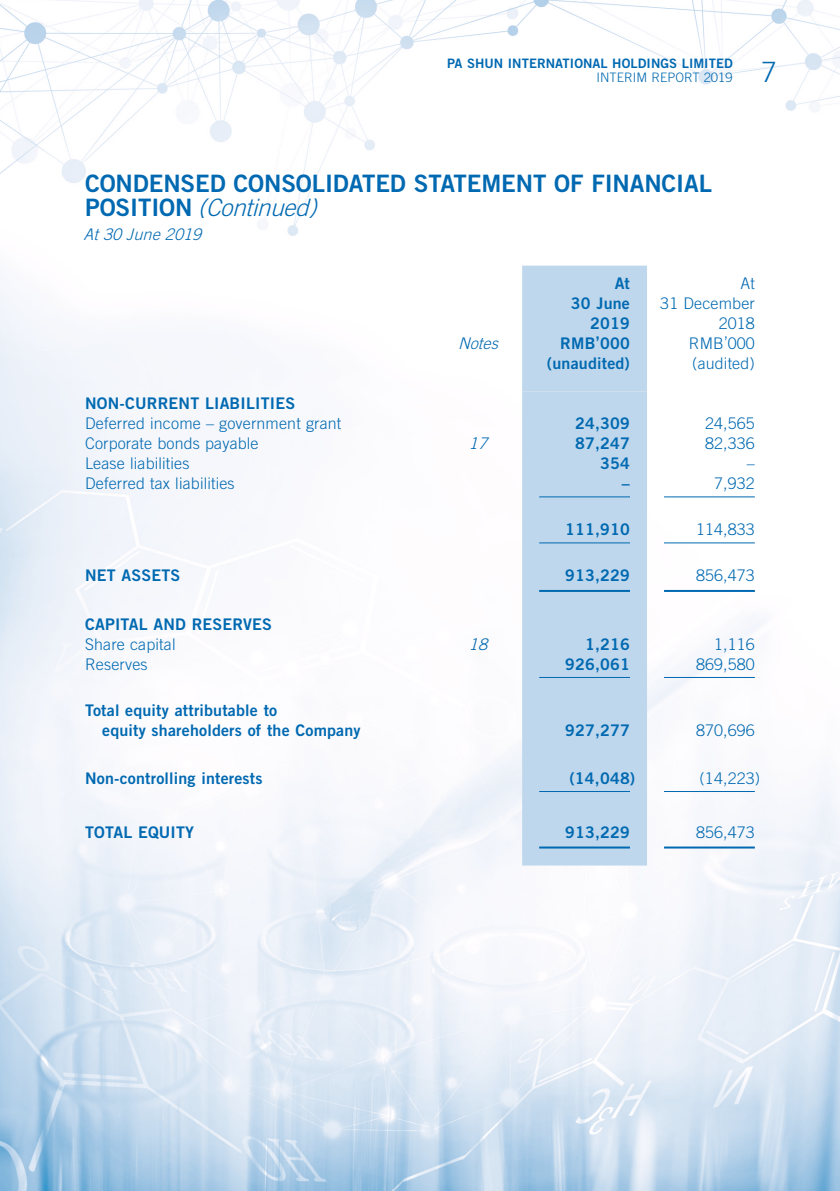
<style>
.page{position:relative;width:840px;height:1191px;background:#fff}
.page>*{position:absolute;margin:0;border:0;box-sizing:border-box;transform-origin:0 0}
.t1{font:300 28px "Trade Gothic LT Std";color:#0069b1}
.Heading_1{font:24px/24px "Trade Gothic LT Std Bd 2";letter-spacing:-.005em;color:#0069b1}
.Body_Text{font:16px/20px "Trade Gothic LT Std Bd 2";letter-spacing:.01em;color:#0069b1}
.Body_Text-2{font:300 16px "Trade Gothic LT Std";letter-spacing:.01em;color:#0069b1}
.Body_Text-3{font:italic 300 16px "Trade Gothic LT Std";color:#0069b1}
.t2{font:13px "Trade Gothic LT Std Bd 2";letter-spacing:.005em;color:#0069b1}
.t3{font:300 13px "Trade Gothic LT Std";letter-spacing:.005em;color:#0069b1}
.s1{font-family:"Trade Gothic LT Std";font-weight:300;font-style:italic}
</style>
<div class="page">
<img style="left:0;top:0;width:839px;height:1191px">
<div style="left:522px;top:391px;width:124px;height:474px;background:#bfd7ec"></div>
<hr style="left:539px;top:496px;width:90px;height:1px;background:#0069b1">
<hr style="left:663px;top:496px;width:91px;height:1px;background:#0069b1">
<hr style="left:539px;top:542px;width:90px;height:1px;background:#0069b1">
<hr style="left:663px;top:542px;width:91px;height:1px;background:#0069b1">
<hr style="left:539px;top:590px;width:90px;height:2px;background:#0069b1">
<hr style="left:663px;top:590px;width:91px;height:2px;background:#0069b1">
<hr style="left:539px;top:677px;width:90px;height:1px;background:#0069b1">
<hr style="left:663px;top:677px;width:91px;height:1px;background:#0069b1">
<hr style="left:539px;top:791px;width:90px;height:1px;background:#0069b1">
<hr style="left:663px;top:791px;width:91px;height:1px;background:#0069b1">
<hr style="left:539px;top:846px;width:90px;height:2px;background:#0069b1">
<hr style="left:663px;top:846px;width:91px;height:2px;background:#0069b1">
<div style="left:522px;top:266px;width:124px;height:125px;background:#bfd7ec"></div>
<p class="t2" style="left:447px;top:56px;width:287px">PA SHUN INTERNATIONAL HOLDINGS LIMITED</p>
<p class="t3" style="left:596px;top:70px;width:138px">INTERIM REPORT 2019</p>
<h1 class="t1" style="left:760px;top:55px;width:17px">7</h1>
<p class="Heading_1" style="left:85px;top:171px;width:628px">CONDENSED CONSOLIDATED STATEMENT OF FINANCIAL<br>P O S I T I O N <span class="s1">(Continued)</span></p>
<p class="Body_Text-3" style="left:83px;top:224px;width:124px">At30 June2019</p>
<p class="Body_Text" style="left:614px;top:273px;width:17px">At</p>
<p class="Body_Text" style="left:570px;top:293px;width:61px">30 June</p>
<p class="Body_Text-2" style="left:740px;top:274px;width:16px">At</p>
<p class="Body_Text-2" style="left:660px;top:294px;width:96px">31 December</p>
<p class="Body_Text" style="left:590px;top:313px;width:41px">2019</p>
<p class="Body_Text-2" style="left:718px;top:314px;width:38px">2018</p>
<p class="Body_Text-3" style="left:458px;top:334px;width:46px">Notes</p>
<p class="Body_Text" style="left:560px;top:333px;width:71px">RMB’000</p>
<p class="Body_Text-2" style="left:688px;top:334px;width:67px">RMB’000</p>
<p class="Body_Text" style="left:546px;top:353px;width:84px">(unaudited)</p>
<p class="Body_Text-2" style="left:691px;top:354px;width:64px">(audited)</p>
<p class="Body_Text" style="left:85px;top:393px;width:211px">NON-CURRENT LIABILITIES</p>
<p class="Body_Text-2" style="left:85px;top:414px;width:257px">Deferred income – government grant</p>
<p class="Body_Text" style="left:575px;top:413px;width:56px">24,309</p>
<p class="Body_Text-2" style="left:704px;top:414px;width:51px">24,565</p>
<p class="Body_Text-2" style="left:85px;top:434px;width:175px">Corporate bonds payable</p>
<p class="Body_Text-3" style="left:468px;top:434px;width:24px">17</p>
<p class="Body_Text" style="left:575px;top:433px;width:56px">87,247</p>
<p class="Body_Text-2" style="left:704px;top:434px;width:51px">82,336</p>
<p class="Body_Text-2" style="left:85px;top:454px;width:106px">Lease liabilities</p>
<p class="Body_Text" style="left:600px;top:453px;width:31px">354</p>
<p class="Body_Text-2" style="left:746px;top:454px;width:9px">–</p>
<p class="Body_Text-2" style="left:85px;top:474px;width:151px">Deferred tax liabilities</p>
<p class="Body_Text" style="left:621px;top:473px;width:9px">–</p>
<p class="Body_Text-2" style="left:713px;top:474px;width:42px">7,932</p>
<p class="Body_Text" style="left:565px;top:519px;width:66px">111,910</p>
<p class="Body_Text-2" style="left:695px;top:520px;width:60px">114,833</p>
<p class="Body_Text" style="left:85px;top:565px;width:97px">NET ASSETS</p>
<p class="Body_Text" style="left:565px;top:565px;width:66px">913,229</p>
<p class="Body_Text-2" style="left:695px;top:566px;width:60px">856,473</p>
<p class="Body_Text" style="left:85px;top:614px;width:188px">CAPITAL AND RESERVES</p>
<p class="Body_Text-2" style="left:85px;top:635px;width:92px">Share capital</p>
<p class="Body_Text-3" style="left:468px;top:635px;width:24px">18</p>
<p class="Body_Text" style="left:585px;top:634px;width:46px">1,216</p>
<p class="Body_Text-2" style="left:713px;top:635px;width:42px">1,116</p>
<p class="Body_Text-2" style="left:85px;top:655px;width:64px">Reserves</p>
<p class="Body_Text" style="left:565px;top:654px;width:66px">926,061</p>
<p class="Body_Text-2" style="left:695px;top:655px;width:60px">869,580</p>
<p class="Body_Text" style="left:102px;top:700px;width:260px;text-indent:-17px">Total equity attributable to<br>equity shareholders of the Company</p>
<p class="Body_Text" style="left:565px;top:720px;width:66px">927,277</p>
<p class="Body_Text-2" style="left:695px;top:721px;width:60px">870,696</p>
<p class="Body_Text" style="left:85px;top:768px;width:179px">Non-controlling interests</p>
<p class="Body_Text" style="left:569px;top:768px;width:67px">(14,048)</p>
<p class="Body_Text-2" style="left:699px;top:769px;width:62px">(14,223)</p>
<p class="Body_Text" style="left:85px;top:822px;width:110px">TOTAL EQUITY</p>
<p class="Body_Text" style="left:565px;top:822px;width:66px">913,229</p>
<p class="Body_Text-2" style="left:695px;top:823px;width:60px">856,473</p>
</div>
